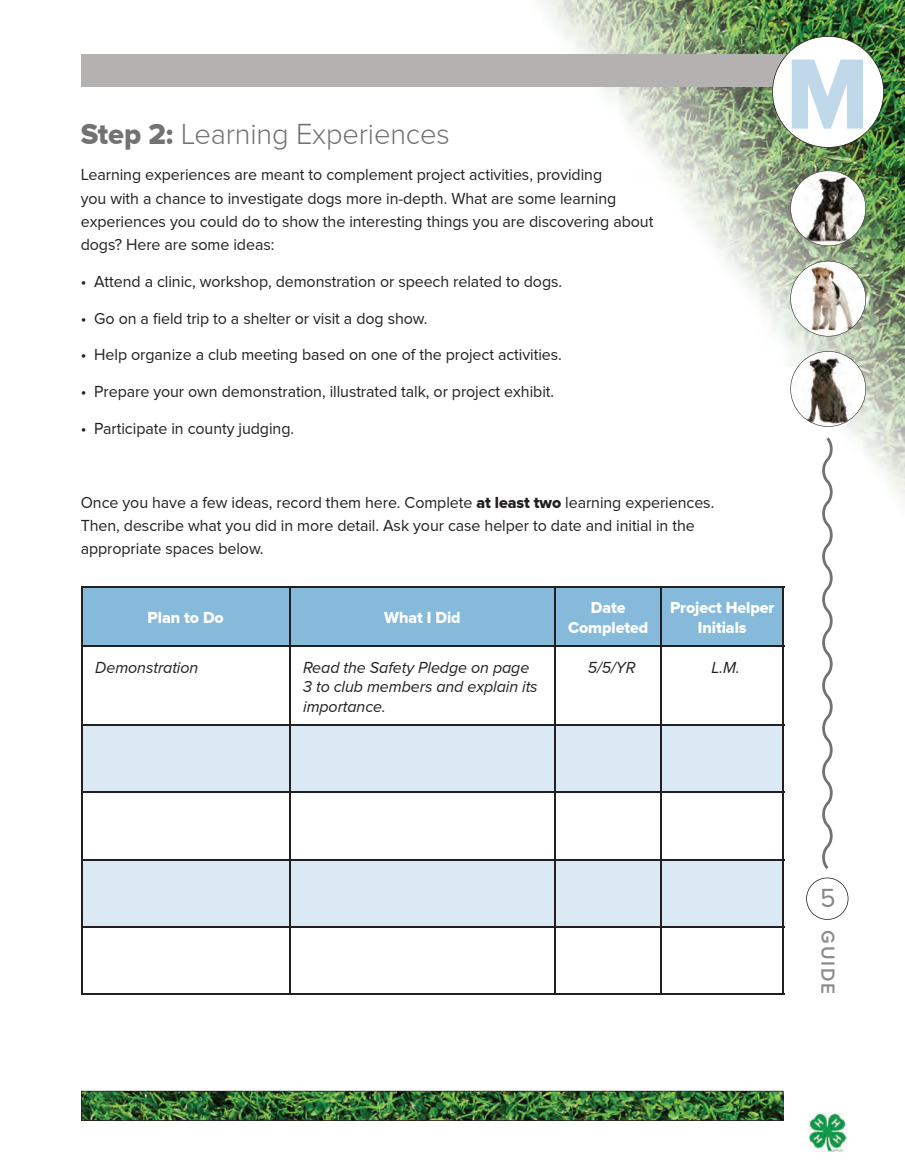
<style>
.page{position:relative;width:905px;height:1175px;background:#fff}
.page>*{position:absolute;margin:0;border:0;box-sizing:border-box;transform-origin:0 0}
.t1{font:103.5px "Proxima Nova Extrabld";color:#bfd8ea;scale:.91 1}
.t2{font:300 30px "Proxima Nova";letter-spacing:-.005em;color:#717271}
.t3{font:27px "Proxima Nova";color:#878686}
.t4{font:600 19.5px "Proxima Nova";letter-spacing:.1em;color:#8d8b8b}
.t5{font:16.5px/23.2px "Proxima Nova";letter-spacing:-.005em;color:#231f20}
.t6{font:italic 16.5px/19.5px "Proxima Nova";letter-spacing:-.005em;color:#231f20}
.t7{font:16.5px/19.5px "Proxima Nova Extrabld";letter-spacing:-.005em;color:#fff;text-align:center}
.s1{font-family:"Proxima Nova Extrabld";font-weight:400}
.s2{font-family:"Proxima Nova Extrabld"}
</style>
<div class="page">
<img style="left:435px;top:0;width:469px;height:588px">
<svg style="left:822px;top:437px;width:10px;height:432px"></svg>
<img style="left:790px;top:170px;width:76px;height:76px">
<img style="left:790px;top:261px;width:76px;height:75px">
<svg style="left:790px;top:351px;width:76px;height:76px"></svg>
<div style="left:81px;top:54px;width:783px;height:32px;background:#b4b1b1"></div>
<img style="left:772px;top:36px;width:112px;height:112px">
<svg style="left:806px;top:877px;width:42px;height:42px"></svg>
<img style="left:809px;top:1113px;width:37px;height:38px">
<div style="left:82px;top:587px;width:700px;height:58px;background:#85badb"></div>
<svg style="left:82px;top:726px;width:700px;height:199px;fill:#dae9f3"></svg>
<hr style="left:81px;top:586px;width:209px;height:1px;background:#231f20">
<hr style="left:81px;top:587px;width:1px;height:58px;background:#231f20">
<hr style="left:290px;top:586px;width:265px;height:1px;background:#231f20">
<hr style="left:289px;top:587px;width:1px;height:58px;background:#231f20">
<hr style="left:555px;top:586px;width:106px;height:1px;background:#231f20">
<hr style="left:554px;top:587px;width:2px;height:58px;background:#231f20">
<hr style="left:661px;top:586px;width:123px;height:1px;background:#231f20">
<hr style="left:660px;top:587px;width:2px;height:58px;background:#231f20">
<hr style="left:782px;top:587px;width:2px;height:58px;background:#231f20">
<hr style="left:81px;top:645px;width:209px;height:2px;background:#231f20">
<hr style="left:81px;top:647px;width:1px;height:77px;background:#231f20">
<hr style="left:290px;top:645px;width:265px;height:2px;background:#231f20">
<hr style="left:289px;top:647px;width:1px;height:77px;background:#231f20">
<hr style="left:555px;top:645px;width:106px;height:2px;background:#231f20">
<hr style="left:554px;top:647px;width:2px;height:77px;background:#231f20">
<hr style="left:661px;top:645px;width:123px;height:2px;background:#231f20">
<hr style="left:660px;top:647px;width:2px;height:77px;background:#231f20">
<hr style="left:782px;top:647px;width:2px;height:77px;background:#231f20">
<hr style="left:81px;top:724px;width:209px;height:2px;background:#231f20">
<hr style="left:81px;top:726px;width:1px;height:65px;background:#231f20">
<hr style="left:290px;top:724px;width:265px;height:2px;background:#231f20">
<hr style="left:289px;top:726px;width:1px;height:65px;background:#231f20">
<hr style="left:555px;top:724px;width:106px;height:2px;background:#231f20">
<hr style="left:554px;top:726px;width:2px;height:65px;background:#231f20">
<hr style="left:661px;top:724px;width:123px;height:2px;background:#231f20">
<hr style="left:660px;top:726px;width:2px;height:65px;background:#231f20">
<hr style="left:782px;top:726px;width:2px;height:65px;background:#231f20">
<hr style="left:81px;top:791px;width:209px;height:2px;background:#231f20">
<hr style="left:81px;top:793px;width:1px;height:65px;background:#231f20">
<hr style="left:290px;top:791px;width:265px;height:2px;background:#231f20">
<hr style="left:289px;top:793px;width:1px;height:65px;background:#231f20">
<hr style="left:555px;top:791px;width:106px;height:2px;background:#231f20">
<hr style="left:554px;top:793px;width:2px;height:65px;background:#231f20">
<hr style="left:661px;top:791px;width:123px;height:2px;background:#231f20">
<hr style="left:660px;top:793px;width:2px;height:65px;background:#231f20">
<hr style="left:782px;top:793px;width:2px;height:65px;background:#231f20">
<hr style="left:81px;top:858px;width:209px;height:2px;background:#231f20">
<hr style="left:81px;top:860px;width:1px;height:65px;background:#231f20">
<hr style="left:290px;top:858px;width:265px;height:2px;background:#231f20">
<hr style="left:289px;top:860px;width:1px;height:65px;background:#231f20">
<hr style="left:555px;top:858px;width:106px;height:2px;background:#231f20">
<hr style="left:554px;top:860px;width:2px;height:65px;background:#231f20">
<hr style="left:661px;top:858px;width:123px;height:2px;background:#231f20">
<hr style="left:660px;top:860px;width:2px;height:65px;background:#231f20">
<hr style="left:782px;top:860px;width:2px;height:65px;background:#231f20">
<hr style="left:81px;top:925px;width:209px;height:2px;background:#231f20">
<hr style="left:81px;top:927px;width:1px;height:65px;background:#231f20">
<hr style="left:290px;top:925px;width:265px;height:2px;background:#231f20">
<hr style="left:289px;top:927px;width:1px;height:65px;background:#231f20">
<hr style="left:555px;top:925px;width:106px;height:2px;background:#231f20">
<hr style="left:554px;top:927px;width:2px;height:65px;background:#231f20">
<hr style="left:661px;top:925px;width:123px;height:2px;background:#231f20">
<hr style="left:660px;top:927px;width:2px;height:65px;background:#231f20">
<hr style="left:782px;top:927px;width:2px;height:65px;background:#231f20">
<hr style="left:81px;top:992px;width:209px;height:2px;background:#231f20">
<hr style="left:290px;top:992px;width:265px;height:2px;background:#231f20">
<hr style="left:555px;top:992px;width:106px;height:2px;background:#231f20">
<hr style="left:661px;top:992px;width:123px;height:2px;background:#231f20">
<img style="left:81px;top:1090px;width:702px;height:30px">
<h2 class="t2" style="left:81px;top:116px;width:370px"><span class="s1">Step 2:</span> Learning Experiences</h2>
<p class="t5" style="left:81px;top:163px;width:574px">Learning experiences are meant to complement project activities, providing<br>you with a chance to investigate dogs more in-depth. What are some learning experiences you could do to show the interesting things you are discovering about dogs? Here are some ideas:</p>
<p class="t5" style="left:81px;top:270px;width:483px">• Attend a clinic, workshop, demonstration or speech related to dogs.</p>
<p class="t5" style="left:81px;top:307px;width:348px">• Go on a field trip to a shelter or visit a dog show.</p>
<p class="t5" style="left:81px;top:343px;width:482px">• Help organize a club meeting based on one of the project activities.</p>
<p class="t5" style="left:81px;top:380px;width:475px">• Prepare your own demonstration, illustrated talk, or project exhibit.</p>
<p class="t5" style="left:81px;top:417px;width:215px">• Participate in county judging.</p>
<h1 class="t1" style="left:786px;top:34px;width:92px">M</h1>
<p class="t5" style="left:81px;top:490px;width:635px">Once you have a few ideas, record them here. Complete <span class="s2">at least two</span> learning experiences.<br>Then, describe what you did in more detail. Ask your case helper to date and initial in the appropriate spaces below.</p>
<p class="t7" style="left:148px;top:608px;width:78px">Plan to Do</p>
<p class="t7" style="left:384px;top:608px;width:78px">What I Did</p>
<p class="t7" style="left:568px;top:598px;width:82px">Date<br>Completed</p>
<p class="t7" style="left:670px;top:598px;width:106px">Project Helper<br>Initials</p>
<p class="t6" style="left:95px;top:658px;width:105px">Demonstration</p>
<p class="t6" style="left:303px;top:658px;width:236px">Read the Safety Pledge on page<br>3 to club members and explain its importance.</p>
<p class="t6" style="left:587px;top:658px;width:49px">5/5/YR</p>
<p class="t6" style="left:711px;top:658px;width:30px">L.M.</p>
<h3 class="t3" style="left:820px;top:883px;width:17px">5</h3>
<p class="t4" style="left:839px;top:930px;width:65px;rotate:90deg">GUIDE</p>
</div>
